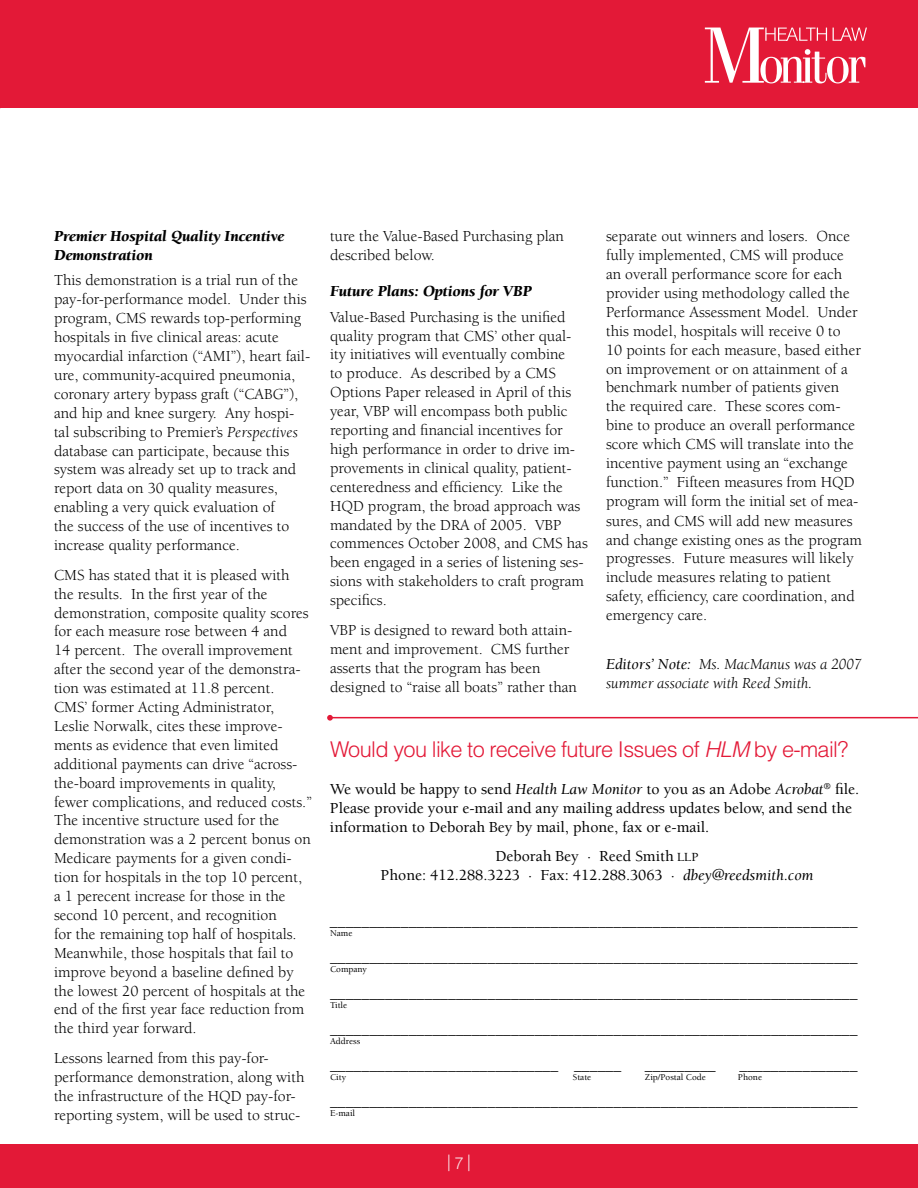
<style>
.page{position:relative;width:918px;height:1188px;background:#fff}
.page>*{position:absolute;margin:0;border:0;box-sizing:border-box;transform-origin:0 0}
.t1{font:300 21.75px "Helvetica LT Std";letter-spacing:-.03em;color:#e31937}
.t2{font:300 16.5px "Helvetica LT Std";color:#fbdce1}
.t3{font:15.75px/18.9px "Berkeley";color:#000}
.t4{font:500 15.75px/18.9px "Berkeley";color:#000}
.t5{font:italic 900 15.75px/18.9px "Berkeley";color:#000}
.t6{font:italic 15.75px/18.9px "Berkeley";color:#000}
.t7{font:italic 15.75px "Berkeley";color:#000}
.t8{font:500 9.15px "Berkeley";color:#000}
.s1{font-style:italic}
.s2{font-style:inherit}
.s3{font-weight:400;font-style:italic}
.s4{font-size:12.75px}
</style>
<div class="page">
<div style="left:0;top:0;width:918px;height:108px;background:#e31937"></div>
<div style="left:0;top:1145px;width:918px;height:43px;background:#e31937"></div>
<svg style="left:705px;top:28px;width:162px;height:55px"></svg>
<hr style="left:330px;top:717px;width:588px;height:1px;background:#e31937">
<svg style="left:327px;top:715px;width:6px;height:6px"></svg>
<p class="t5" style="left:54px;top:227px;width:232px">Premier Hospital Quality Incentive<br>Demonstration</p>
<p class="t3" style="left:54px;top:271px;width:258px">This demonstration is a trial run of the pay-for-performance model. Under this program, CMS rewards top-performing hospitals in five clinical areas: acute myocardial infarction (“AMI”), heart fail&shy;ure, community-acquired pneumonia, coronary artery bypass graft (“CABG”), and hip and knee surgery. Any hospi&shy;tal subscribing to Premier’s <span class="s1">Perspectives </span>database can participate, because this system was already set up to track and report data on 30 quality measures, enabling a very quick evaluation of<br>the success of the use of incentives to increase quality performance.</p>
<p class="t3" style="left:54px;top:566px;width:259px">CMS has stated that it is pleased with the results. In the first year of the demonstration, composite quality scores for each measure rose between 4 and<br>14 percent. The overall improvement after the second year of the demonstra&shy;tion was estimated at 11.8 percent.<br>CMS’ former Acting Administrator, Leslie Norwalk, cites these improve&shy;ments as evidence that even limited additional payments can drive “across&shy;the-board improvements in quality, fewer complications, and reduced costs.” The incentive structure used for the demonstration was a 2 percent bonus on Medicare payments for a given condi&shy;tion for hospitals in the top 10 percent, a 1 perecent increase for those in the second 10 percent, and recognition<br>for the remaining top half of hospitals.<br>Meanwhile, those hospitals that fail to improve beyond a baseline defined by the lowest 20 percent of hospitals at the end of the first year face reduction from the third year forward.</p>
<p class="t3" style="left:54px;top:1049px;width:252px">Lessons learned from this pay-for&shy;performance demonstration, along with the infrastructure of the HQD pay-for&shy;reporting system, will be used to struc-</p>
<p class="t3" style="left:330px;top:227px;width:236px">ture the Value-Based Purchasing plan described below.</p>
<p class="t5" style="left:330px;top:282px;width:203px">Future Plans: Options for VBP</p>
<p class="t3" style="left:330px;top:308px;width:259px">Value-Based Purchasing is the unified quality program that CMS’ other qual&shy;ity initiatives will eventually combine<br>to produce. As described by a CMS Options Paper released in April of this year, VBP will encompass both public reporting and financial incentives for high performance in order to drive im&shy;provements in clinical quality, patient&shy;centeredness and efficiency. Like the HQD program, the broad approach was mandated by the DRA of 2005. VBP commences October 2008, and CMS has been engaged in a series of listening ses&shy;sions with stakeholders to craft program specifics.</p>
<p class="t3" style="left:330px;top:621px;width:248px">VBP is designed to reward both attain&shy;ment and improvement. CMS further asserts that the program has been designed to “raise all boats” rather than</p>
<p class="t3" style="left:606px;top:227px;width:258px">separate out winners and losers. Once fully implemented, CMS will produce an overall performance score for each provider using methodology called the Performance Assessment Model. Under this model, hospitals will receive 0 to<br>10 points for each measure, based either on improvement or on attainment of a benchmark number of patients given the required care. These scores com&shy;bine to produce an overall performance score which CMS will translate into the incentive payment using an “exchange function.” Fifteen measures from HQD program will form the initial set of mea&shy;sures, and CMS will add new measures and change existing ones as the program progresses. Future measures will likely include measures relating to patient safety, efficiency, care coordination, and emergency care.</p>
<p class="t6" style="left:606px;top:655px;width:257px"><span class="s2">Editors’ Note:</span> Ms. MacManus was a 2007 summer associate with Reed Smith.</p>
<h1 class="t1" style="left:330px;top:736px;width:520px">Would you like to receive future Issues of <span class="s1">HLM</span> by e-mail?</h1>
<p class="t4" style="left:330px;top:780px;width:531px">We would be happy to send <span class="s3">Health Law Monitor</span> to you as an Adobe <span class="s3">Acrobat</span><sup>®</sup> file.<br>Please provide your e-mail and any mailing address updates below, and send the information to Deborah Bey by mail, phone, fax or e-mail.</p>
<p class="t4" style="left:381px;top:847px;width:434px;text-align:center">Deborah Bey · Reed Smith <span class="s4">LLP<br></span>Phone: 412.288.3223 · Fax: 412.288.3063 · <span class="s3">dbey@reedsmith.com</span></p>
<p class="t4" style="left:330px;top:912px;width:529px">___________________________________________________________________</p>
<p class="t8" style="left:330px;top:928px;width:24px">Name</p>
<p class="t4" style="left:330px;top:948px;width:529px">___________________________________________________________________</p>
<p class="t8" style="left:330px;top:964px;width:39px">Company</p>
<p class="t4" style="left:330px;top:984px;width:529px">___________________________________________________________________</p>
<p class="t8" style="left:330px;top:1000px;width:19px">Title</p>
<p class="t4" style="left:330px;top:1020px;width:529px">___________________________________________________________________</p>
<p class="t8" style="left:330px;top:1036px;width:32px">Address</p>
<p class="t7" style="left:330px;top:1057px;width:293px">_____________________________ ______</p>
<p class="t7" style="left:645px;top:1057px;width:72px">_________</p>
<p class="t7" style="left:739px;top:1057px;width:120px">_______________</p>
<p class="t8" style="left:330px;top:1072px;width:18px">City</p>
<p class="t8" style="left:573px;top:1072px;width:20px">State</p>
<p class="t8" style="left:645px;top:1072px;width:62px">Zip/Postal Code</p>
<p class="t8" style="left:738px;top:1072px;width:26px">Phone</p>
<p class="t4" style="left:330px;top:1092px;width:529px">___________________________________________________________________</p>
<p class="t8" style="left:330px;top:1108px;width:27px">E-mail</p>
<p class="t2" style="left:447px;top:1151px;width:25px">| 7 |</p>
</div>
